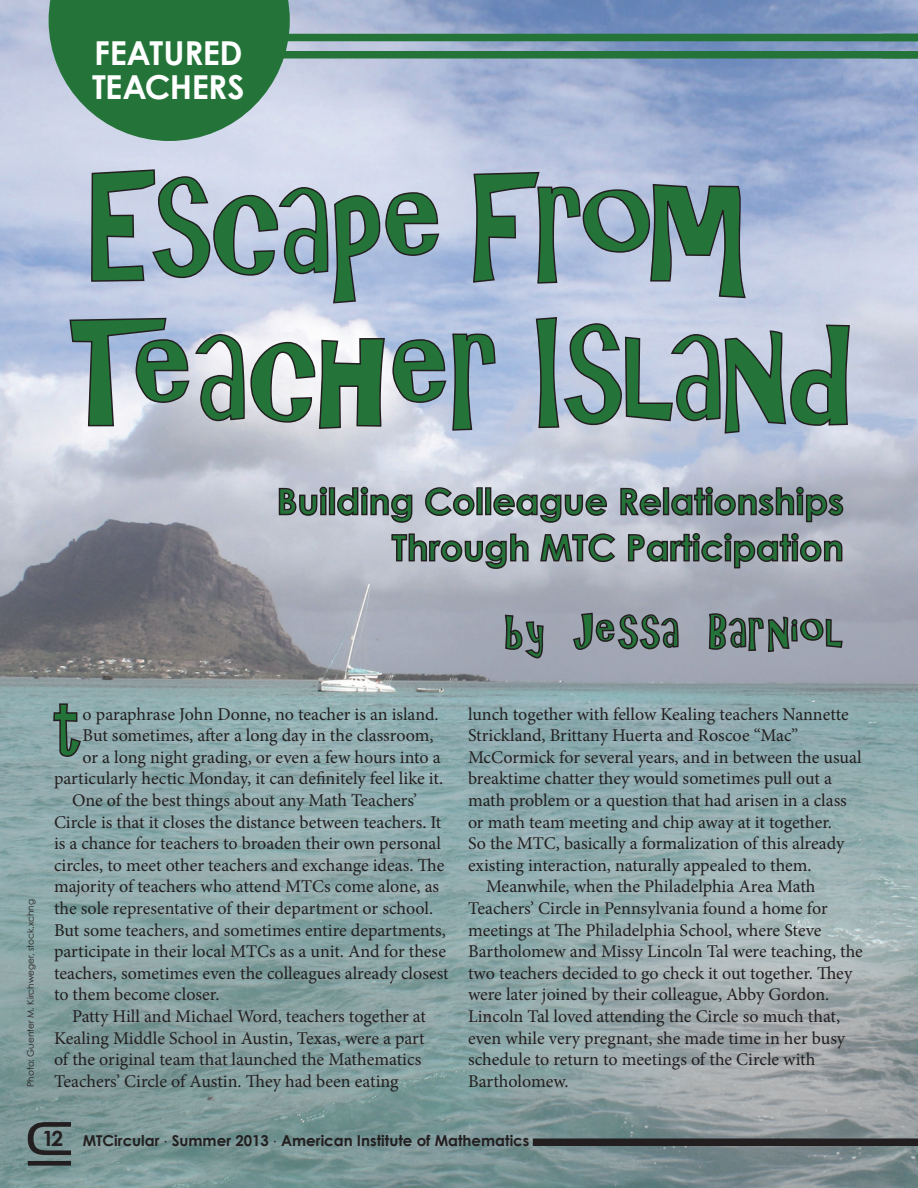
<style>
.page{position:relative;width:918px;height:1188px;background:#fff}
.page>*{position:absolute;margin:0;border:0;box-sizing:border-box;transform-origin:0 0}
.t1{font:135px/147px "Gilligans Island";letter-spacing:-.02em;color:#247439}
.t2{font:72px "Cambria Math";color:#231f20}
.t3{font:71.85px "Gilligans Island";color:#247439}
.t4{font:45px "Gilligans Island";letter-spacing:.04em;color:#247439}
.t5{font:700 36px/46.2px "Century Gothic";color:#247439;text-align:right}
.t6{font:700 33px/33.6px "Century Gothic";letter-spacing:-.02em;color:#fff}
.t7{font:18px "Minion Pro";color:#231f20}
.t8{font:700 15px "Century Gothic";color:#231f20}
.t9{font:9px "Century Gothic";color:#231f20}
.s1{font-size:21px;color:#247439}
.s2{font-family:"Palatino Linotype";font-weight:400}
</style>
<div class="page">
<img style="left:0;top:0;width:918px;height:1188px">
<div style="left:533px;top:1138px;width:385px;height:8px;background:#231f20"></div>
<div style="left:252px;top:51px;width:666px;height:7px;background:#247439"></div>
<div style="left:252px;top:34px;width:666px;height:7px;background:#247439"></div>
<svg style="left:49px;top:0;width:241px;height:141px;background:#438659"></svg>
<svg style="left:278px;top:486px;width:50px;height:31px;background:#979aa3"></svg>
<div style="left:329px;top:487px;width:6px;height:28px;border:2px solid #231f20"></div>
<svg style="left:336px;top:486px;width:77px;height:38px;background:#a3a6af"></svg>
<svg style="left:424px;top:486px;width:51px;height:31px;background:#a7aab4"></svg>
<div style="left:476px;top:487px;width:7px;height:28px;border:2px solid #231f20"></div>
<div style="left:485px;top:487px;width:6px;height:28px;border:2px solid #231f20"></div>
<svg style="left:493px;top:493px;width:115px;height:31px;background:#9fa1ab"></svg>
<svg style="left:620px;top:487px;width:42px;height:29px"></svg>
<div style="left:663px;top:487px;width:6px;height:28px;border:2px solid #231f20"></div>
<svg style="left:670px;top:486px;width:174px;height:37px;background:#8c8f9c"></svg>
<svg style="left:391px;top:533px;width:138px;height:37px;background:#a0a3ac"></svg>
<svg style="left:539px;top:533px;width:77px;height:30px;background:#989aa3"></svg>
<svg style="left:627px;top:532px;width:216px;height:37px;background:#9699a2"></svg>
<svg style="left:90px;top:169px;width:350px;height:135px;background:#b7c1d7"></svg>
<svg style="left:472px;top:171px;width:275px;height:128px;background:#acb7d1"></svg>
<svg style="left:69px;top:317px;width:317px;height:113px"></svg>
<svg style="left:392px;top:333px;width:104px;height:98px;background:#a9b6cf"></svg>
<svg style="left:535px;top:316px;width:316px;height:119px;background:#b5bdd1"></svg>
<svg style="left:52px;top:703px;width:30px;height:55px;background:#7d9496"></svg>
<svg style="left:504px;top:606px;width:40px;height:53px;background:#888c97"></svg>
<svg style="left:572px;top:612px;width:107px;height:46px;background:#898c97"></svg>
<svg style="left:708px;top:613px;width:136px;height:40px;background:#858893"></svg>
<h3 class="t6" style="left:92px;top:36px;width:154px;text-indent:92px">red<br>TEACHERS</h3>
<h3 class="t6" style="left:94px;top:36px;width:35px">Featu</h3>
<h1 class="t1" style="left:69px;top:163px;width:789px">Escape From<br>Teacher Island</h1>
<h3 class="t5" style="left:277px;top:478px;width:569px">Building Colleague Relationships<br>Through MTC Participation</h3>
<p class="t9" style="left:25px;top:1087px;width:190px;rotate:-90deg">Photo: Guenter M. Kirchweger, stock.xchng</p>
<h3 class="t3" style="left:53px;top:700px;width:31px">t</h3>
<p class="t7" style="left:83px;top:702px;width:358px">o paraphrase John Donne, no teacher is an island.</p>
<p class="t7" style="left:83px;top:723px;width:352px">But sometimes, after a long day in the classroom,</p>
<p class="t7" style="left:83px;top:745px;width:360px">or a long night grading, or even a few hours into a</p>
<p class="t7" style="left:54px;top:767px;width:391px">particularly hectic Monday, it can definitely feel like it.</p>
<p class="t7" style="left:72px;top:788px;width:347px">One of the best things about any Math Teachers’</p>
<p class="t7" style="left:54px;top:810px;width:389px">Circle is that it closes the distance between teachers. It</p>
<p class="t7" style="left:54px;top:831px;width:389px">is a chance for teachers to broaden their own personal</p>
<p class="t7" style="left:54px;top:853px;width:392px">circles, to meet other teachers and exchange ideas. The</p>
<p class="t7" style="left:54px;top:875px;width:387px">majority of teachers who attend MTCs come alone, as</p>
<p class="t7" style="left:54px;top:896px;width:381px">the sole representative of their department or school.</p>
<p class="t7" style="left:54px;top:918px;width:393px">But some teachers, and sometimes entire departments,</p>
<p class="t7" style="left:54px;top:939px;width:393px">participate in their local MTCs as a unit. And for these</p>
<p class="t7" style="left:54px;top:961px;width:396px">teachers, sometimes even the colleagues already closest</p>
<p class="t7" style="left:54px;top:983px;width:167px">to them become closer.</p>
<p class="t7" style="left:72px;top:1004px;width:356px">Patty Hill and Michael Word, teachers together at</p>
<p class="t7" style="left:54px;top:1026px;width:372px">Kealing Middle School in Austin, Texas, were a part</p>
<p class="t7" style="left:54px;top:1047px;width:369px">of the original team that launched the Mathematics</p>
<p class="t7" style="left:54px;top:1069px;width:346px">Teachers’ Circle of Austin. They had been eating</p>
<h3 class="t4" style="left:505px;top:610px;width:339px">by Jessa Barniol</h3>
<p class="t7" style="left:468px;top:702px;width:382px">lunch together with fellow Kealing teachers Nannette</p>
<p class="t7" style="left:468px;top:723px;width:332px">Strickland, Brittany Huerta and Roscoe “Mac”</p>
<p class="t7" style="left:468px;top:745px;width:395px">McCormick for several years, and in between the usual</p>
<p class="t7" style="left:468px;top:767px;width:366px">breaktime chatter they would sometimes pull out a</p>
<p class="t7" style="left:468px;top:788px;width:380px">math problem or a question that had arisen in a class</p>
<p class="t7" style="left:468px;top:810px;width:366px">or math team meeting and chip away at it together.</p>
<p class="t7" style="left:468px;top:831px;width:378px">So the MTC, basically a formalization of this already</p>
<p class="t7" style="left:468px;top:853px;width:345px">existing interaction, naturally appealed to them.</p>
<p class="t7" style="left:486px;top:875px;width:331px">Meanwhile, when the Philadelphia Area Math</p>
<p class="t7" style="left:468px;top:896px;width:361px">Teachers’ Circle in Pennsylvania found a home for</p>
<p class="t7" style="left:468px;top:918px;width:355px">meetings at The Philadelphia School, where Steve</p>
<p class="t7" style="left:468px;top:939px;width:396px">Bartholomew and Missy Lincoln Tal were teaching, the</p>
<p class="t7" style="left:468px;top:961px;width:386px">two teachers decided to go check it out together. They</p>
<p class="t7" style="left:468px;top:983px;width:363px">were later joined by their colleague, Abby Gordon.</p>
<p class="t7" style="left:468px;top:1004px;width:374px">Lincoln Tal loved attending the Circle so much that,</p>
<p class="t7" style="left:468px;top:1026px;width:379px">even while very pregnant, she made time in her busy</p>
<p class="t7" style="left:468px;top:1047px;width:349px">schedule to return to meetings of the Circle with</p>
<p class="t7" style="left:468px;top:1069px;width:102px">Bartholomew.</p>
<h2 class="t2" style="left:22px;top:1099px;width:55px">⊆</h2>
<p class="t8" style="left:42px;top:1131px;width:489px"><span class="s1">12</span> MTCircular <span class="s2">·</span> Summer 2013 <span class="s2">·</span> American Institute of Mathematics</p>
</div>
